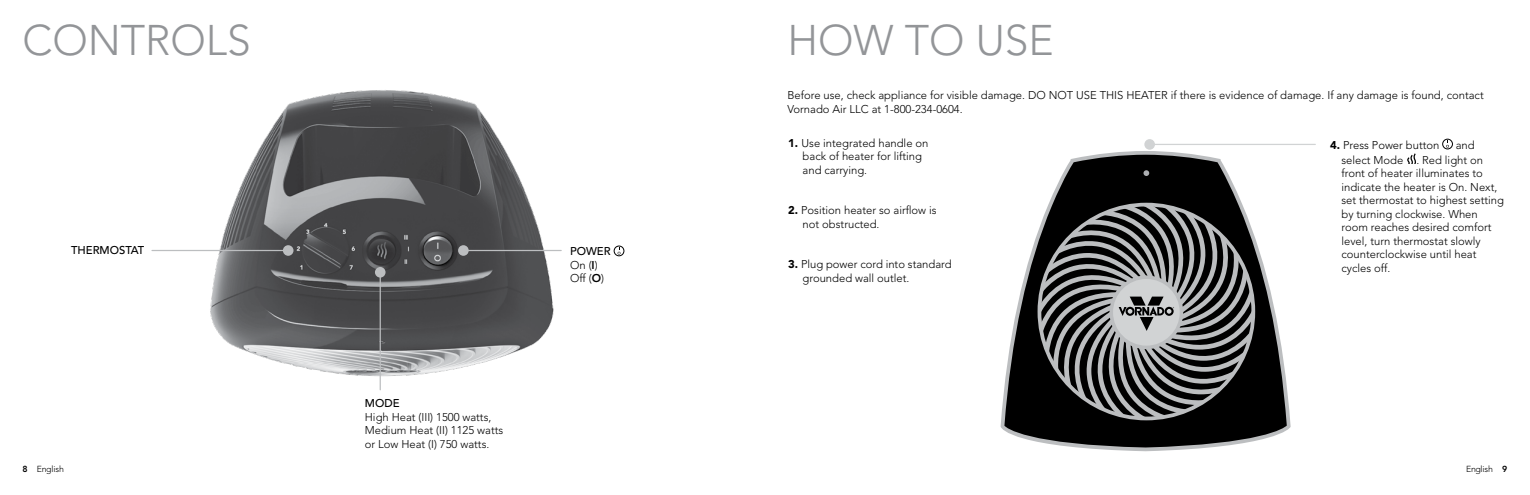
<style>
.page{position:relative;width:1530px;height:495px;background:#fff}
.page>*{position:absolute;margin:0;border:0;box-sizing:border-box;transform-origin:0 0}
.t1{font:300 42.5px "Avenir";color:#939598}
.t2{font:300 11.25px/13.5px "Avenir";color:#000}
.t3{font:500 11.25px "Avenir";color:#000}
.t4{font:300 8.75px "Avenir";letter-spacing:-.02em;color:#000}
.s1{font-weight:500}
.s2{font-weight:800}
.s3{font-weight:900}
</style>
<div class="page">
<img style="left:210px;top:90px;width:344px;height:301px">
<div style="left:614px;top:246px;width:10px;height:10px;border:1px solid #000;border-radius:50%"></div>
<svg style="left:618px;top:247px;width:2px;height:8px"></svg>
<div style="left:375px;top:267px;width:11px;height:11px;background:#bcbec0;border-radius:50%"></div>
<hr style="left:380px;top:277px;width:1px;height:113px;background:#bcbec0">
<div style="left:283px;top:245px;width:11px;height:11px;background:#bcbec0;border-radius:50%"></div>
<hr style="left:152px;top:250px;width:131px;height:1px;background:#bcbec0">
<div style="left:458px;top:245px;width:11px;height:11px;background:#bcbec0;border-radius:50%"></div>
<hr style="left:468px;top:250px;width:93px;height:1px;background:#bcbec0">
<svg style="left:1001px;top:151px;width:290px;height:300px"></svg>
<svg style="left:1144px;top:170px;width:5px;height:6px"></svg>
<svg style="left:1038px;top:203px;width:217px;height:217px;background:#555657"></svg>
<div style="left:1442px;top:139px;width:11px;height:10px;border:1px solid #000;border-radius:50%"></div>
<svg style="left:1446px;top:140px;width:3px;height:8px"></svg>
<svg style="left:1407px;top:153px;width:9px;height:11px"></svg>
<div style="left:1144px;top:139px;width:11px;height:11px;background:#d1d3d4;border-radius:50%"></div>
<hr style="left:1155px;top:144px;width:160px;height:1px;background:#d1d3d4">
<h1 class="t1" style="left:22px;top:16px;width:230px">CONTROLS</h1>
<p class="t3" style="left:71px;top:243px;width:75px">THERMOSTAT</p>
<p class="t3" style="left:365px;top:397px;width:36px">MODE</p>
<p class="t2" style="left:365px;top:410px;width:140px">High Heat (III) 1500 watts,<br>Medium Heat (II) 1125 watts or Low Heat (I) 750 watts.</p>
<p class="t2" style="left:570px;top:245px;width:42px"><span class="s1">POWER<br></span>On (<span class="s2">I</span>)<br>Off (<span class="s2">O</span>)</p>
<h1 class="t1" style="left:787px;top:15px;width:268px">HOW TO USE</h1>
<p class="t2" style="left:788px;top:89px;width:698px">Before use, check appliance for visible damage. DO NOT USE THIS HEATER if there is evidence of damage. If any damage is found, contact<br>Vornado Air LLC at 1-800-234-0604.</p>
<p class="t2" style="left:803px;top:136px;width:127px;text-indent:-14px"><span class="s3">1.</span> Use integrated handle on back of heater for lifting and carrying.</p>
<p class="t2" style="left:803px;top:204px;width:136px;text-indent:-14px"><span class="s3">2.</span> Position heater so airflow is not obstructed.</p>
<p class="t2" style="left:803px;top:258px;width:151px;text-indent:-14px"><span class="s3">3.</span> Plug power cord into standard grounded wall outlet.</p>
<p class="t2" style="left:1330px;top:138px;width:111px"><span class="s3">4.</span> Press Power button</p>
<p class="t2" style="left:1341px;top:137px;width:143px;line-height:15.4px;text-indent:114px">and select Mode . Red light on</p>
<p class="t2" style="left:1341px;top:167px;width:164px">front of heater illuminates to indicate the heater is On. Next, set thermostat to highest setting by turning clockwise. When room reaches desired comfort level, turn thermostat slowly counterclockwise until heat cycles off.</p>
<p class="t4" style="left:22px;top:464px;width:43px"><span class="s2">8</span> English</p>
<p class="t4" style="left:1466px;top:464px;width:43px">English <span class="s2">9</span></p>
</div>
